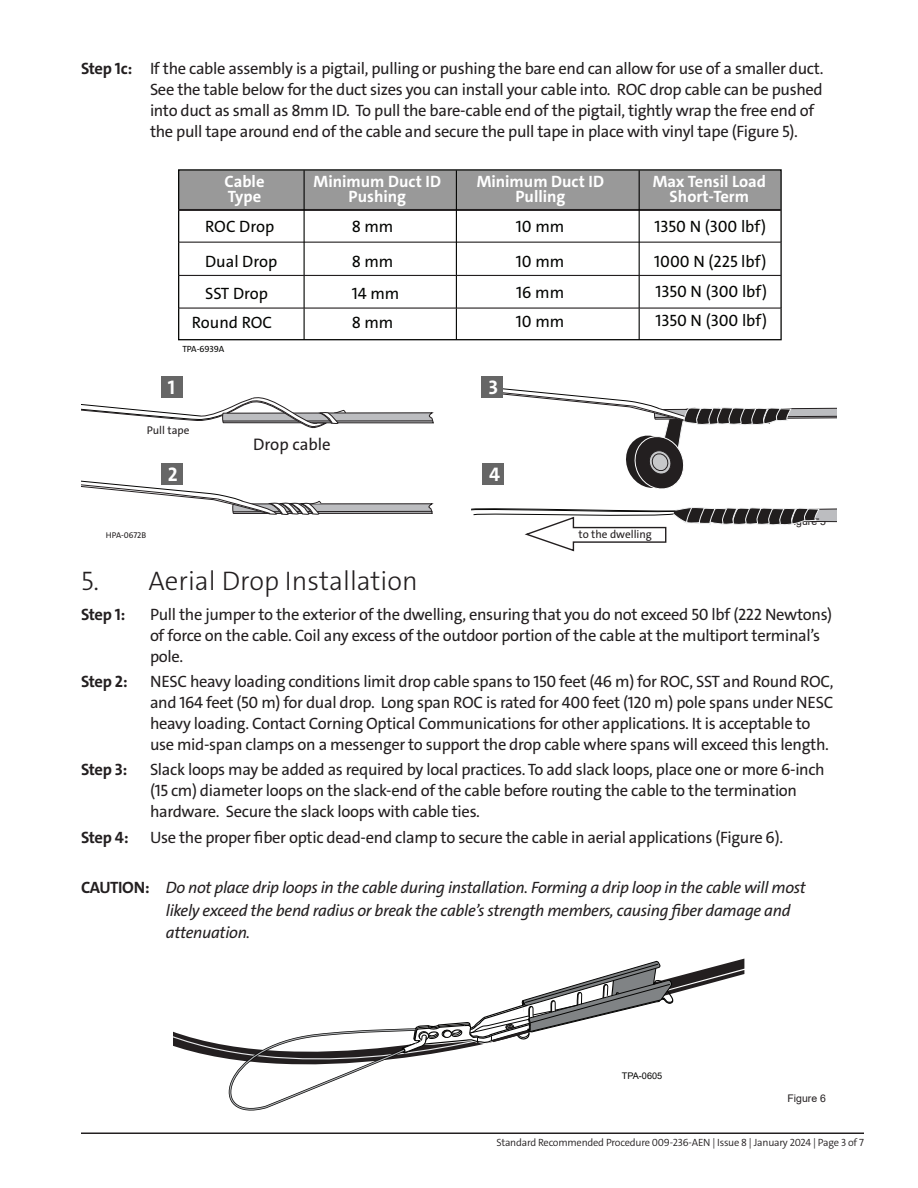
<style>
.page{position:relative;width:918px;height:1188px;background:#fff}
.page>*{position:absolute;margin:0;border:0;box-sizing:border-box;transform-origin:0 0}
.Subhead{font:300 27px "The Sans C4 s";color:#231f20}
.t1{font:700 19.8px "The Sans C4 s";color:#fff}
.t2{font:16.8px "The Sans C4 s";color:#231f20}
.Steps{font:16.5px/21px "The Sans C4 s";letter-spacing:-.02em;color:#231f20}
.Steps-2{font:italic 16.5px "The Sans C4 s";letter-spacing:-.02em;color:#231f20}
.t3{font:16.5px/35.1px "The Sans C4 s";color:#040503}
.t4{font:700 16.5px/15px "The Sans C4 s";color:#fff;text-align:center}
.Steps-3{font:700 16.5px "The Sans C4 s";letter-spacing:-.02em;color:#231f20}
.t5{font:11.25px "The Sans C4 s";color:#231f20}
.t6{font:300 10.5px "The Sans C4 s";letter-spacing:-.02em;color:#231f20}
.Figure_Callouts{font:10.5px "Arial";color:#231f20}
.t7{font:9.15px "Arial";color:#050504}
.t8{font:9px "The Sans C4 s";letter-spacing:-.015em;color:#050504}
.t9{font:8.4px "The Sans C4 s";letter-spacing:-.005em;color:#231f20}
.s1{font-weight:700}
.s2{font-weight:700;font-style:normal}
</style>
<div class="page">
<hr style="left:81px;top:1132px;width:783px;height:2px;background:#231f20">
<svg style="left:174px;top:959px;width:570px;height:152px"></svg>
<svg style="left:81px;top:392px;width:353px;height:37px"></svg>
<svg style="left:81px;top:473px;width:353px;height:42px"></svg>
<svg style="left:499px;top:388px;width:338px;height:101px"></svg>
<svg style="left:471px;top:507px;width:366px;height:45px"></svg>
<div style="left:161px;top:376px;width:21px;height:21px;background:#666"></div>
<div style="left:481px;top:376px;width:22px;height:21px;background:#666"></div>
<div style="left:482px;top:463px;width:22px;height:22px;background:#666"></div>
<div style="left:161px;top:463px;width:21px;height:22px;background:#666"></div>
<div style="left:179px;top:170px;width:602px;height:40px;background:#999"></div>
<div style="left:178px;top:169px;width:604px;height:171px;border:1px solid #040503"></div>
<hr style="left:179px;top:209px;width:602px;height:1px;background:#231f20">
<hr style="left:179px;top:210px;width:602px;height:1px;background:#231f20">
<hr style="left:179px;top:242px;width:602px;height:1px;background:#231f20">
<hr style="left:304px;top:170px;width:1px;height:170px;background:#040503">
<hr style="left:456px;top:170px;width:1px;height:170px;background:#040503">
<hr style="left:639px;top:170px;width:1px;height:170px;background:#040503">
<hr style="left:179px;top:275px;width:602px;height:1px;background:#231f20">
<hr style="left:179px;top:308px;width:602px;height:1px;background:#231f20">
<p class="Steps" style="left:150px;top:58px;width:675px;text-indent:-69px"><span class="s1">Step 1c:</span> If the cable assembly is a pigtail, pulling or pushing the bare end can allow for use of a smaller duct.<br>See the table below for the duct sizes you can install your cable into. ROC drop cable can be pushed into duct as small as 8mm ID. To pull the bare-cable end of the pigtail, tightly wrap the free end of the pull tape around end of the cable and secure the pull tape in place with vinyl tape (Figure 5).</p>
<p class="t4" style="left:225px;top:174px;width:41px;text-align:left">Cable<br>Type</p>
<p class="t3" style="left:205px;top:209px;width:74px">ROC Drop<br>Dual Drop</p>
<p class="t3" style="left:654px;top:209px;width:114px">1350 N (300 lbf)<br>1000 N (225 lbf)</p>
<p class="t4" style="left:314px;top:174px;width:129px">Minimum Duct ID<br>Pushing</p>
<p class="t4" style="left:477px;top:174px;width:129px">Minimum Duct ID<br>Pulling</p>
<p class="t4" style="left:653px;top:174px;width:115px">Max Tensil Load<br>Short-Term</p>
<p class="t3" style="left:352px;top:209px;width:43px">8 mm<br>8 mm</p>
<p class="t3" style="left:352px;top:276px;width:49px">14 mm</p>
<p class="t3" style="left:516px;top:209px;width:50px">10 mm<br>10 mm</p>
<p class="t3" style="left:516px;top:275px;width:49px">16 mm</p>
<p class="t3" style="left:205px;top:276px;width:65px">SST Drop</p>
<p class="t3" style="left:655px;top:274px;width:113px">1350 N (300 lbf)</p>
<p class="t3" style="left:192px;top:305px;width:82px">Round ROC</p>
<p class="t3" style="left:655px;top:303px;width:113px">1350 N (300 lbf)</p>
<p class="t3" style="left:352px;top:305px;width:43px">8 mm</p>
<p class="t3" style="left:516px;top:304px;width:50px">10 mm</p>
<p class="t8" style="left:182px;top:343px;width:44px">TPA-6939A</p>
<p class="t1" style="left:168px;top:374px;width:9px">1</p>
<p class="t1" style="left:488px;top:374px;width:11px">3</p>
<p class="t5" style="left:147px;top:423px;width:44px">Pull tape</p>
<p class="t2" style="left:253px;top:433px;width:79px">Drop cable</p>
<p class="t9" style="left:106px;top:530px;width:42px">HPA-0672B</p>
<p class="t1" style="left:168px;top:462px;width:11px">2</p>
<p class="t1" style="left:489px;top:462px;width:12px">4</p>
<p class="t5" style="left:579px;top:527px;width:75px">to the dwelling</p>
<p class="Figure_Callouts" style="left:787px;top:514px;width:40px">Figure 5</p>
<p class="Subhead" style="left:81px;top:563px;width:338px">5. Aerial Drop Installation</p>
<p class="Steps-3" style="left:81px;top:603px;width:46px">Step 1:</p>
<p class="Steps" style="left:150px;top:604px;width:684px">Pull the jumper to the exterior of the dwelling, ensuring that you do not exceed 50 lbf (222 Newtons) of force on the cable. Coil any excess of the outdoor portion of the cable at the multiport terminal’s pole.</p>
<p class="Steps-3" style="left:81px;top:671px;width:48px">Step 2:</p>
<p class="Steps" style="left:150px;top:671px;width:685px">NESC heavy loading conditions limit drop cable spans to 150 feet (46 m) for ROC, SST and Round ROC, and 164 feet (50 m) for dual drop. Long span ROC is rated for 400 feet (120 m) pole spans under NESC heavy loading. Contact Corning Optical Communications for other applications. It is acceptable to use mid-span clamps on a messenger to support the drop cable where spans will exceed this length.</p>
<p class="Steps-3" style="left:81px;top:759px;width:48px">Step 3:</p>
<p class="Steps" style="left:150px;top:759px;width:676px">Slack loops may be added as required by local practices. To add slack loops, place one or more 6-inch (15 cm) diameter loops on the slack-end of the cable before routing the cable to the termination hardware. Secure the slack loops with cable ties.</p>
<p class="Steps-3" style="left:81px;top:826px;width:49px">Step 4:</p>
<p class="Steps" style="left:150px;top:827px;width:635px">Use the proper fiber optic dead-end clamp to secure the cable in aerial applications (Figure 6).</p>
<p class="Steps-2" style="left:81px;top:877px;width:726px"><span class="s2">CAUTION:</span> Do not place drip loops in the cable during installation. Forming a drip loop in the cable will most</p>
<p class="Steps-2" style="left:166px;top:899px;width:626px">likely exceed the bend radius or break the cable’s strength members, causing fiber damage and</p>
<p class="Steps-2" style="left:166px;top:922px;width:86px">attenuation.</p>
<p class="t7" style="left:622px;top:1069px;width:42px">TPA-0605</p>
<p class="Figure_Callouts" style="left:787px;top:1091px;width:40px">Figure 6</p>
<p class="t6" style="left:496px;top:1136px;width:369px">Standard Recommended Procedure 009-236-AEN | Issue 8 | January 2024 | Page 3 of 7</p>
</div>
